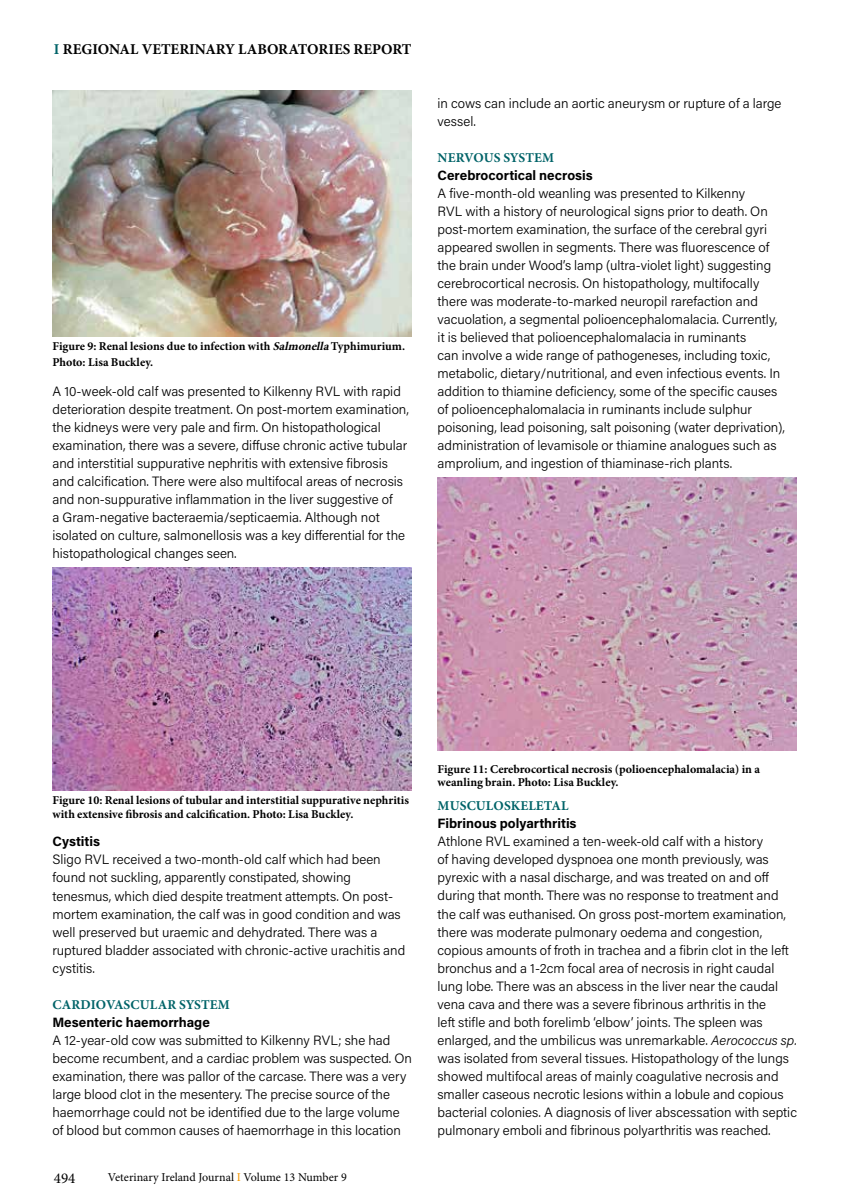
<style>
.page{position:relative;width:851px;height:1204px;background:#fff}
.page>*{position:absolute;margin:0;border:0;box-sizing:border-box;transform-origin:0 0}
.t1{font:700 15px "Minion Pro";color:#000}
.t2{font:15px "Minion Pro";color:#000}
.t3{font:300 13.5px/18px "Acumin Pro";color:#000}
.t4{font:700 13.5px "Acumin Pro";color:#000}
.t5{font:700 13.5px "Minion Pro";letter-spacing:.01em;color:#006368}
.t6{font:700 12px/13.5px "Minion Pro";color:#000}
.t7{font:12px "Minion Pro";letter-spacing:-.005em;color:#000}
.s1{color:#006368}
.s2{font-style:italic}
.s3{color:#f49700}
</style>
<div class="page">
<img style="left:52px;top:90px;width:359px;height:246px">
<img style="left:52px;top:567px;width:359px;height:223px">
<img style="left:437px;top:477px;width:359px;height:273px">
<p class="t1" style="left:54px;top:39px;width:359px"><span class="s1">I</span> REGIONAL VETERINARY LABORATORIES REPORT</p>
<p class="t6" style="left:52px;top:337px;width:354px;line-height:16.5px">Figure 9: Renal lesions due to infection with <span class="s2">Salmonella</span>Typhimurium.<br>Photo: Lisa Buckley.</p>
<p class="t3" style="left:52px;top:382px;width:358px">A 10-week-old calf was presented to Kilkenny RVL with rapid deterioration despite treatment. On post-mortem examination, the kidneys were very pale and firm. On histopathological examination, there was a severe, diffuse chronic active tubular and interstitial suppurative nephritis with extensive fibrosis and calcification. There were also multifocal areas of necrosis and non-suppurative inflammation in the liver suggestive of<br>a Gram-negative bacteraemia/septicaemia. Although not isolated on culture, salmonellosis was a key differential for the histopathological changes seen.</p>
<p class="t3" style="left:437px;top:94px;width:345px">in cows can include an aortic aneurysm or rupture of a large vessel.</p>
<p class="t5" style="left:437px;top:148px;width:118px">NERVOUS SYSTEM</p>
<p class="t4" style="left:437px;top:166px;width:157px">Cerebrocortical necrosis</p>
<p class="t3" style="left:437px;top:184px;width:349px">A five-month-old weanling was presented to Kilkenny<br>RVL with a history of neurological signs prior to death. On post-mortem examination, the surface of the cerebral gyri appeared swollen in segments. There was fluorescence of the brain under Wood’s lamp (ultra-violet light) suggesting cerebrocortical necrosis. On histopathology, multifocally there was moderate-to-marked neuropil rarefaction and vacuolation, a segmental polioencephalomalacia. Currently, it is believed that polioencephalomalacia in ruminants<br>can involve a wide range of pathogeneses, including toxic, metabolic, dietary/nutritional, and even infectious events. In addition to thiamine deficiency, some of the specific causes of polioencephalomalacia in ruminants include sulphur poisoning, lead poisoning, salt poisoning (water deprivation), administration of levamisole or thiamine analogues such as amprolium, and ingestion of thiaminase-rich plants.</p>
<p class="t6" style="left:52px;top:793px;width:358px">Figure 10: Renal lesions of tubular and interstitial suppurative nephritis with extensive fibrosis and calcification. Photo: Lisa Buckley.</p>
<p class="t4" style="left:52px;top:832px;width:49px">Cystitis</p>
<p class="t3" style="left:52px;top:850px;width:354px">Sligo RVL received a two-month-old calf which had been found not suckling, apparently constipated, showing tenesmus, which died despite treatment attempts. On post&shy;mortem examination, the calf was in good condition and was well preserved but uraemic and dehydrated. There was a ruptured bladder associated with chronic-active urachitis and cystitis.</p>
<p class="t5" style="left:53px;top:994px;width:179px">CARDIOVASCULAR SYSTEM</p>
<p class="t4" style="left:52px;top:1012px;width:159px">Mesenteric haemorrhage</p>
<p class="t3" style="left:52px;top:1030px;width:361px">A 12-year-old cow was submitted to Kilkenny RVL; she had become recumbent, and a cardiac problem was suspected. On examination, there was pallor of the carcase. There was a very large blood clot in the mesentery. The precise source of the haemorrhage could not be identified due to the large volume of blood but common causes of haemorrhage in this location</p>
<p class="t2" style="left:54px;top:1167px;width:23px">494</p>
<p class="t7" style="left:108px;top:1169px;width:240px">Veterinary Ireland Journal <span class="s3">I</span> Volume 13 Number 9</p>
<p class="t6" style="left:437px;top:762px;width:324px">Figure 11: Cerebrocortical necrosis (polioencephalomalacia) in a weanling brain. Photo: Lisa Buckley.</p>
<p class="t5" style="left:437px;top:796px;width:132px">MUSCULOSKELETAL</p>
<p class="t4" style="left:437px;top:814px;width:140px">Fibrinous polyarthritis</p>
<p class="t3" style="left:437px;top:832px;width:361px">Athlone RVL examined a ten-week-old calf with a history<br>of having developed dyspnoea one month previously, was pyrexic with a nasal discharge, and was treated on and off during that month. There was no response to treatment and the calf was euthanised. On gross post-mortem examination, there was moderate pulmonary oedema and congestion, copious amounts of froth in trachea and a fibrin clot in the left bronchus and a 1-2cm focal area of necrosis in right caudal lung lobe. There was an abscess in the liver near the caudal vena cava and there was a severe fibrinous arthritis in the<br>left stifle and both forelimb ‘elbow’ joints. The spleen was enlarged, and the umbilicus was unremarkable. <span class="s2">Aerococcus sp. </span>was isolated from several tissues. Histopathology of the lungs showed multifocal areas of mainly coagulative necrosis and smaller caseous necrotic lesions within a lobule and copious bacterial colonies. A diagnosis of liver abscessation with septic pulmonary emboli and fibrinous polyarthritis was reached.</p>
</div>
